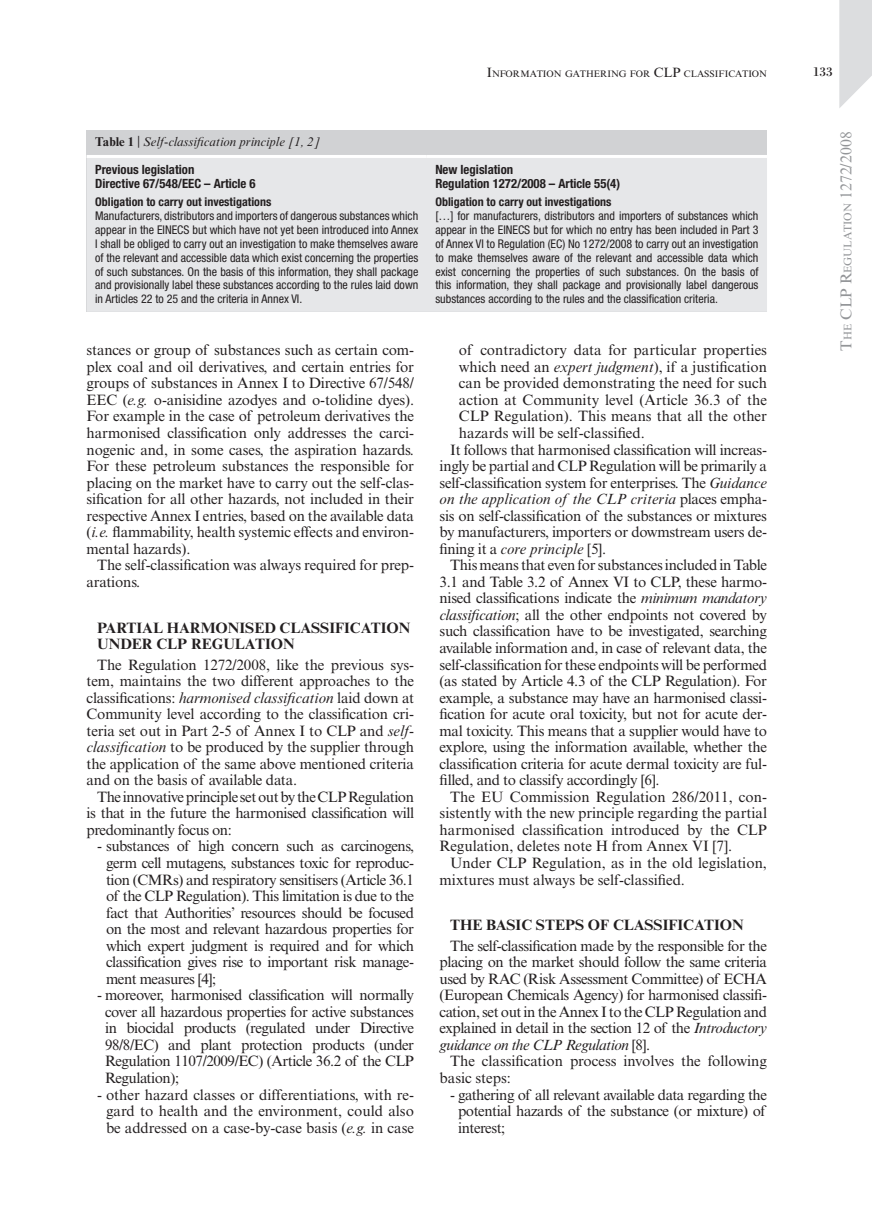
<style>
.page{position:relative;width:872px;height:1213px;background:#fff}
.page>*{position:absolute;margin:0;border:0;box-sizing:border-box;transform-origin:0 0}
.t1{font:15.75px "Times New Roman MT Std";color:#939598}
.t2{font:15px/16.5px "Times New Roman MT Std";letter-spacing:-.02em;color:#231f20;text-align:justify}
.t3{font:15px/16.5px "Times New Roman MT Std";color:#231f20;text-align:center}
.t4{font:700 15px/16.5px "Times New Roman MT Std";color:#231f20}
.t5{font:italic 15px "Times New Roman MT Std";color:#231f20}
.t6{font:13.5px "Bodoni Std";color:#231f20}
.t7{font:700 condensed 12.75px/13.8px "Helvetica Neue LT Std";color:#231f20}
.t8{font:italic 12.75px "Times New Roman MT Std";color:#231f20}
.t9{font:condensed 12px/13.8px "Helvetica Neue LT Std";color:#231f20;text-align:justify}
.t10{font:700 condensed 12px "Helvetica Neue LT Std";color:#231f20}
.t11{font:9.45px "Times New Roman MT Std";color:#231f20}
.s1{font-size:13.5px}
.s2{font-weight:700;font-style:normal}
.s3{font-style:normal}
.s4{font-style:italic}
.s5{font-size:10.95px}
</style>
<div class="page">
<div style="left:87px;top:130px;width:680px;height:182px;background:#d1d2d4"></div>
<div style="left:87px;top:158px;width:680px;height:154px;background:#e6e7e9"></div>
<hr style="left:87px;top:155px;width:340px;height:3px;background:#fff">
<hr style="left:427px;top:155px;width:340px;height:3px;background:#fff">
<svg style="left:839px;top:0;width:33px;height:108px;background:#e1e2e3"></svg>
<p class="t11" style="left:487px;top:68px;width:177px"><span class="s1">I</span>nformation gathering for <span class="s1">CLP</span></p>
<p class="t11" style="left:684px;top:68px;width:85px">classification</p>
<p class="t6" style="left:813px;top:64px;width:22px">133</p>
<p class="t8" style="left:95px;top:134px;width:227px"><span class="s2">Table 1</span> <span class="s3">|</span> Self-classification principle [1, 2]</p>
<p class="t7" style="left:95px;top:162px;width:162px">Previous legislation<br>Directive 67/548/EEC – Article 6</p>
<p class="t10" style="left:95px;top:194px;width:178px">Obligation to carry out investigations</p>
<p class="t9" style="left:95px;top:209px;width:325px">Manufacturers, distributors and importers of dangerous substances which appear in the EINECS but which have not yet been introduced into Annex I shall be obliged to carry out an investigation to make themselves aware of the relevant and accessible data which exist concerning the properties of such substances. On the basis of this information, they shall package and provisionally label these substances according to the rules laid down in Articles 22 to 25 and the criteria in Annex VI.</p>
<p class="t2" style="left:87px;top:342px;width:329px">stances or group of substances such as certain com&shy;plex coal and oil derivatives, and certain entries for groups of substances in Annex I to Directive 67/548/ EEC (<span class="s4">e.g.</span> o-anisidine azodyes and o-tolidine dyes).<br>For example in the case of petroleum derivatives the harmonised classification only addresses the carci&shy;nogenic and, in some cases, the aspiration hazards.<br>For these petroleum substances the responsible for placing on the market have to carry out the self-clas&shy;sification for all other hazards, not included in their respective Annex I entries, based on the available data (<span class="s4">i.e.</span> flammability, health systemic effects and environ&shy;mental hazards).</p>
<p class="t2" style="left:87px;top:557px;width:329px;text-indent:11px">The self-classification was always required for prep&shy;arations.</p>
<p class="t4" style="left:97px;top:619px;width:315px">PARTIAL HARMONISED CLASSIFICATION<br>UNDER CLP REGULATION</p>
<p class="t2" style="left:87px;top:656px;width:329px;text-indent:11px">The Regulation 1272/2008, like the previous sys&shy;tem, maintains the two different approaches to the classifications: <span class="s4">harmonised classification</span> laid down at Community level according to the classification cri&shy;teria set out in Part 2-5 of Annex I to CLP and <span class="s4">self&shy;classification</span> to be produced by the supplier through the application of the same above mentioned criteria and on the basis of available data.</p>
<p class="t2" style="left:87px;top:788px;width:329px;text-indent:11px">The innovative principle set out by the CLP Regulation is that in the future the harmonised classification will predominantly focus on:</p>
<p class="t2" style="left:106px;top:838px;width:310px;text-indent:-9px">- substances of high concern such as carcinogens, germ cell mutagens, substances toxic for reproduc&shy;tion (CMRs) and respiratory sensitisers (Article 36.1 of the CLP Regulation). This limitation is due to the fact that Authorities’ resources should be focused on the most and relevant hazardous properties for which expert judgment is required and for which classification gives rise to important risk manage&shy;ment measures [4];</p>
<p class="t2" style="left:105px;top:987px;width:310px;text-indent:-8px">- moreover, harmonised classification will normally cover all hazardous properties for active substances in biocidal products (regulated under Directive 98/8/EC) and plant protection products (under Regulation 1107/2009/EC) (Article 36.2 of the CLP Regulation);</p>
<p class="t3" style="left:97px;top:1086px;width:318px">- other hazard classes or differentiations, with re&shy;gard to health and the environment, could also be addressed on a case-by-case basis (<span class="s4">e.g.</span> in case</p>
<p class="t7" style="left:435px;top:162px;width:186px">New legislation<br>Regulation 1272/2008 – Article 55(4)</p>
<p class="t10" style="left:435px;top:194px;width:178px">Obligation to carry out investigations</p>
<p class="t9" style="left:435px;top:209px;width:325px">[…] for manufacturers, distributors and importers of substances which appear in the EINECS but for which no entry has been included in Part 3 of Annex VI to Regulation (EC) No 1272/2008 to carry out an investigation to make themselves aware of the relevant and accessible data which exist concerning the properties of such substances. On the basis of this information, they shall package and provisionally label dangerous substances according to the rules and the classification criteria.</p>
<p class="t3" style="left:459px;top:342px;width:310px">of contradictory data for particular properties</p>
<p class="t3" style="left:459px;top:358px;width:310px">which need an <span class="s4">expert judgment</span>), if a justification</p>
<p class="t3" style="left:459px;top:375px;width:310px">can be provided demonstrating the need for such</p>
<p class="t3" style="left:459px;top:391px;width:310px">action at Community level (Article 36.3 of the</p>
<p class="t3" style="left:459px;top:408px;width:309px">CLP Regulation). This means that all the other</p>
<p class="t3" style="left:459px;top:424px;width:187px">hazards will be self-classified.</p>
<p class="t2" style="left:450px;top:441px;width:318px">It follows that harmonised classification will increas-</p>
<p class="t2" style="left:440px;top:458px;width:329px">ingly be partial and CLP Regulation will be primarily a</p>
<p class="t2" style="left:440px;top:474px;width:329px">self-classification system for enterprises. The <span class="s4">Guidance</span></p>
<p class="t5" style="left:440px;top:490px;width:329px">on the application of the CLP criteria <span class="s3">places empha-</span></p>
<p class="t2" style="left:440px;top:507px;width:329px">sis on self-classification of the substances or mixtures</p>
<p class="t2" style="left:440px;top:524px;width:329px">by manufacturers, importers or dowmstream users de-</p>
<p class="t2" style="left:440px;top:540px;width:168px">fining it a <span class="s4">core principle</span> [5].</p>
<p class="t2" style="left:450px;top:557px;width:318px">This means that even for substances included in Table</p>
<p class="t2" style="left:440px;top:573px;width:329px">3.1 and Table 3.2 of Annex VI to CLP, these harmo-</p>
<p class="t2" style="left:440px;top:590px;width:329px">nised classifications indicate the <span class="s4">minimum mandatory</span></p>
<p class="t2" style="left:440px;top:606px;width:329px"><span class="s4">classification</span>; all the other endpoints not covered by</p>
<p class="t2" style="left:440px;top:623px;width:329px">such classification have to be investigated, searching</p>
<p class="t2" style="left:440px;top:639px;width:329px">available information and, in case of relevant data, the</p>
<p class="t2" style="left:440px;top:656px;width:329px">self-classification for these endpoints will be performed</p>
<p class="t2" style="left:440px;top:672px;width:329px">(as stated by Article 4.3 of the CLP Regulation). For</p>
<p class="t2" style="left:440px;top:689px;width:329px">example, a substance may have an harmonised classi-</p>
<p class="t2" style="left:440px;top:706px;width:329px">fication for acute oral toxicity, but not for acute der-</p>
<p class="t2" style="left:440px;top:722px;width:329px">mal toxicity. This means that a supplier would have to</p>
<p class="t2" style="left:440px;top:739px;width:329px">explore, using the information available, whether the</p>
<p class="t2" style="left:440px;top:755px;width:329px">classification criteria for acute dermal toxicity are ful-</p>
<p class="t2" style="left:440px;top:772px;width:221px">filled, and to classify accordingly [6].</p>
<p class="t3" style="left:450px;top:788px;width:318px">The EU Commission Regulation 286/2011, con-</p>
<p class="t3" style="left:440px;top:805px;width:329px">sistently with the new principle regarding the partial</p>
<p class="t3" style="left:440px;top:821px;width:329px">harmonised classification introduced by the CLP</p>
<p class="t3" style="left:440px;top:838px;width:294px">Regulation, deletes note H from Annex VI [7].</p>
<p class="t3" style="left:450px;top:854px;width:318px">Under CLP Regulation, as in the old legislation,</p>
<p class="t3" style="left:440px;top:871px;width:247px">mixtures must always be self-classified.</p>
<p class="t4" style="left:450px;top:916px;width:295px">THE BASIC STEPS OF CLASSIFICATION</p>
<p class="t2" style="left:440px;top:937px;width:329px;text-indent:11px">The self-classification made by the responsible for the placing on the market should follow the same criteria used by RAC (Risk Assessment Committee) of ECHA (European Chemicals Agency) for harmonised classifi&shy;cation, set out in the Annex I to the CLP Regulation and explained in detail in the section 12 of the <span class="s4">Introductory guidance on the CLP Regulation</span> [8].</p>
<p class="t3" style="left:440px;top:1053px;width:329px;text-align:left;text-indent:11px">The classification process involves the following basic steps:</p>
<p class="t2" style="left:458px;top:1086px;width:310px;text-indent:-8px">- gathering of all relevant available data regarding the potential hazards of the substance (or mixture) of interest;</p>
<p class="t1" style="left:837px;top:350px;width:220px;rotate:-90deg">T<span class="s5">he</span> CLP R<span class="s5">egulation</span> 1272/2008</p>
</div>
